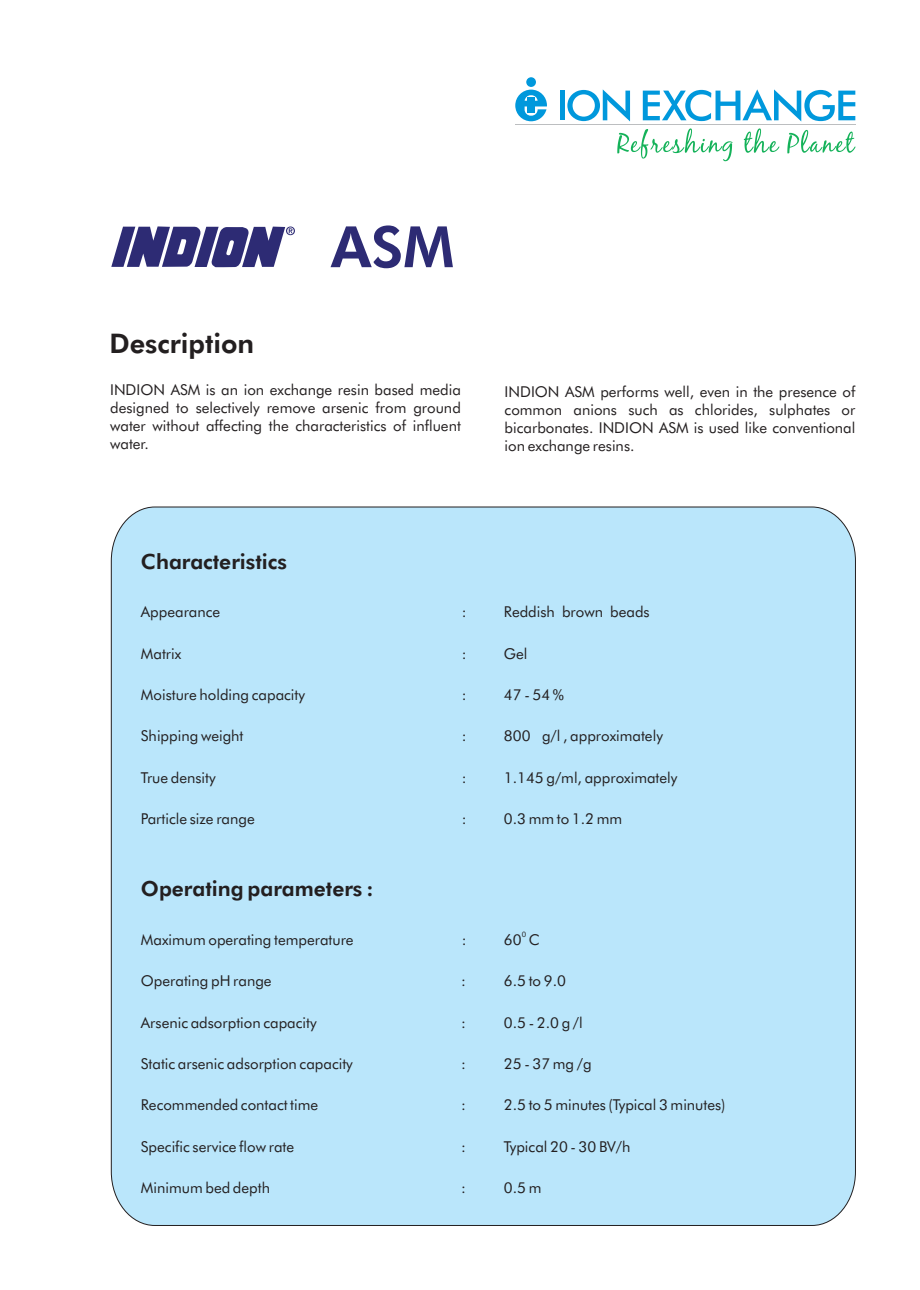
<style>
.page{position:relative;width:920px;height:1290px;background:#fff}
.page>*{position:absolute;margin:0;border:0;box-sizing:border-box;transform-origin:0 0}
.t1{font:800 57px "Futura BT";color:#2d2b74}
.t2{font:800 27px "Futura BT";color:#231f20}
.t3{font:800 21px "Futura BT";color:#231f20}
.t4{font:15px/18px "Futura BT";color:#231f20;text-align:justify}
.t5{font:7.5px "Futura BT";color:#231f20}
</style>
<div class="page">
<svg style="left:111px;top:226px;width:184px;height:41px"></svg>
<div style="left:111px;top:507px;width:745px;height:719px;background:#bae6fb"></div>
<svg style="left:515px;top:90px;width:32px;height:31px"></svg>
<div style="left:528px;top:97px;width:7px;height:16px;background:#0098dc"></div>
<div style="left:526px;top:77px;width:10px;height:10px;background:#0098dc;border-radius:50%"></div>
<svg style="left:643px;top:89px;width:212px;height:32px"></svg>
<div style="left:560px;top:91px;width:5px;height:29px;background:#0098dc"></div>
<svg style="left:567px;top:89px;width:63px;height:32px"></svg>
<svg style="left:617px;top:128px;width:238px;height:33px"></svg>
<hr style="left:515px;top:124px;width:340px;height:1px;background:#bcbec0">
<h2 class="t2" style="left:109px;top:332px;width:146px">Description</h2>
<h1 class="t1" style="left:331px;top:224px;width:125px">ASM</h1>
<p class="t4" style="left:110px;top:382px;width:352px">INDION ASM is an ion exchange resin based media designed to selectively remove arsenic from ground water without affecting the characteristics of influent water.</p>
<p class="t4" style="left:505px;top:384px;width:352px">INDION ASM performs well, even in the presence of common anions such as chlorides, sulphates or bicarbonates. INDION ASM is used like conventional ion exchange resins.</p>
<h3 class="t3" style="left:141px;top:553px;width:148px">Characteristics</h3>
<p class="t4" style="left:141px;top:604px;width:81px">Appearance</p>
<p class="t4" style="left:462px;top:604px;width:6px">:</p>
<p class="t4" style="left:504px;top:604px;width:147px">Reddish brown beads</p>
<p class="t4" style="left:141px;top:646px;width:42px">Matrix</p>
<p class="t4" style="left:462px;top:646px;width:6px">:</p>
<p class="t4" style="left:504px;top:646px;width:25px">Gel</p>
<p class="t4" style="left:141px;top:687px;width:166px">Moisture holding capacity</p>
<p class="t4" style="left:462px;top:687px;width:6px">:</p>
<p class="t4" style="left:504px;top:687px;width:61px">47 - 54 %</p>
<p class="t4" style="left:141px;top:728px;width:104px">Shipping weight</p>
<p class="t4" style="left:462px;top:728px;width:6px">:</p>
<p class="t4" style="left:504px;top:728px;width:160px">800 g/l , approximately</p>
<p class="t4" style="left:141px;top:770px;width:76px">True density</p>
<p class="t4" style="left:462px;top:770px;width:6px">:</p>
<p class="t4" style="left:504px;top:770px;width:175px">1.145 g/ml, approximately</p>
<p class="t4" style="left:141px;top:811px;width:115px">Particle size range</p>
<p class="t4" style="left:462px;top:811px;width:6px">:</p>
<p class="t4" style="left:504px;top:811px;width:120px">0.3 mm to 1.2 mm</p>
<h3 class="t3" style="left:141px;top:879px;width:234px">Operating parameters :</h3>
<p class="t5" style="left:522px;top:931px;width:6px">0</p>
<p class="t4" style="left:141px;top:932px;width:214px">Maximum operating temperature</p>
<p class="t4" style="left:462px;top:932px;width:6px">:</p>
<p class="t4" style="left:504px;top:932px;width:37px">60 C</p>
<p class="t4" style="left:141px;top:973px;width:132px">Operating pH range</p>
<p class="t4" style="left:461px;top:973px;width:6px">:</p>
<p class="t4" style="left:504px;top:973px;width:63px">6.5 to 9.0</p>
<p class="t4" style="left:141px;top:1014px;width:177px">Arsenic adsorption capacity</p>
<p class="t4" style="left:461px;top:1014px;width:6px">:</p>
<p class="t4" style="left:504px;top:1014px;width:80px">0.5 - 2.0 g /l</p>
<p class="t4" style="left:141px;top:1056px;width:213px">Static arsenic adsorption capacity</p>
<p class="t4" style="left:461px;top:1056px;width:6px">:</p>
<p class="t4" style="left:504px;top:1056px;width:89px">25 - 37 mg /g</p>
<p class="t4" style="left:141px;top:1097px;width:179px">Recommended contact time</p>
<p class="t4" style="left:461px;top:1097px;width:6px">:</p>
<p class="t4" style="left:504px;top:1097px;width:223px">2.5 to 5 minutes (Typical 3 minutes)</p>
<p class="t4" style="left:141px;top:1139px;width:155px">Specific service flow rate</p>
<p class="t4" style="left:461px;top:1139px;width:6px">:</p>
<p class="t4" style="left:504px;top:1139px;width:128px">Typical 20 - 30 BV/h</p>
<p class="t4" style="left:141px;top:1180px;width:131px">Minimum bed depth</p>
<p class="t4" style="left:461px;top:1180px;width:6px">:</p>
<p class="t4" style="left:504px;top:1180px;width:39px">0.5 m</p>
</div>
